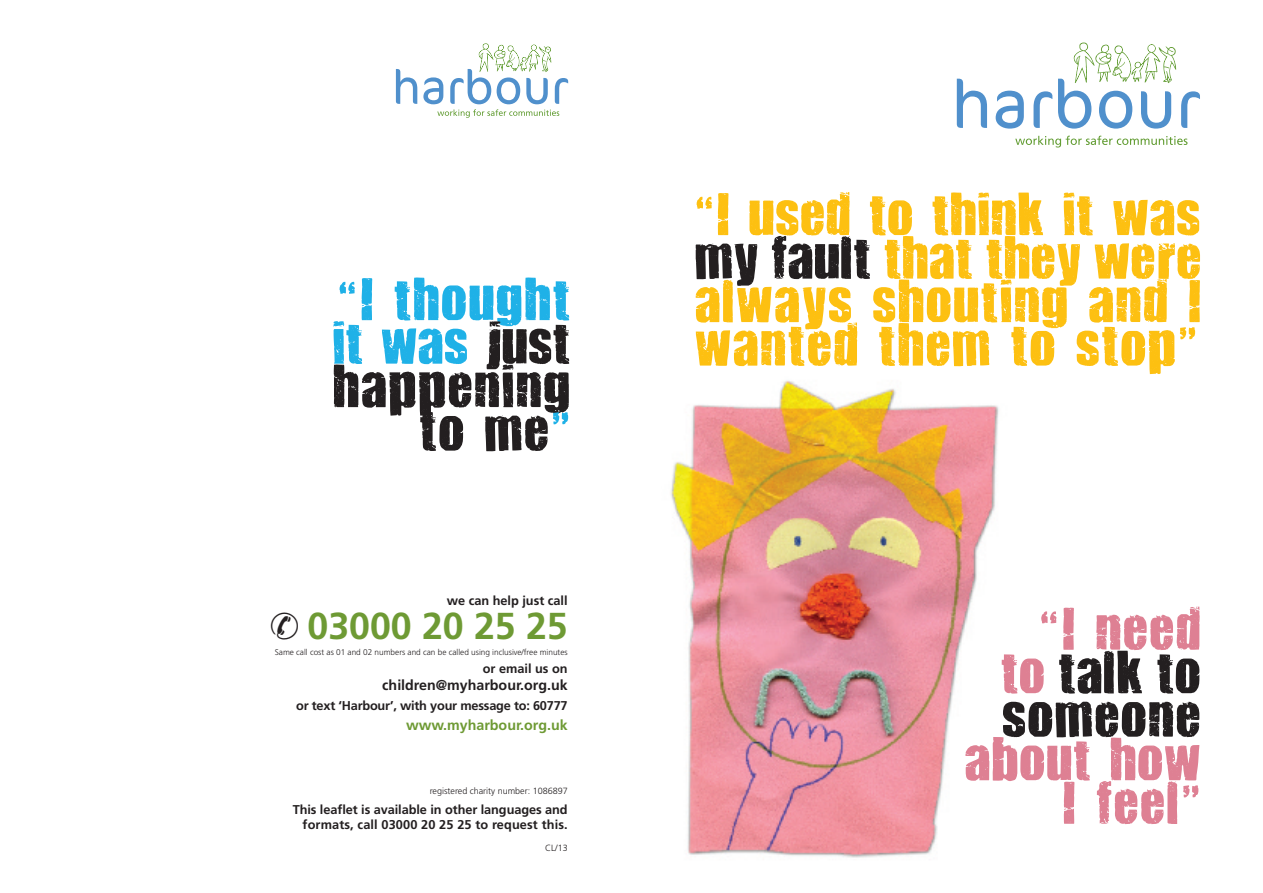
<style>
.page{position:relative;width:1263px;height:893px;background:#fff}
.page>*{position:absolute;margin:0;border:0;box-sizing:border-box;transform-origin:0 0}
.t1{font:58.5px/43.5px "Pikelet Clean";color:#fdc011;text-align:justify}
.t2{font:58.5px/43.5px "Pikelet Clean";color:#231f20;text-align:right}
.t3{font:58.5px/43.5px "Pikelet Clean";letter-spacing:-.01em;color:#de8093;text-align:right}
.t4{font:700 37.5px "Frutiger";color:#6e9a34}
.t5{font:700 14.25px "Frutiger";color:#231f20}
.t6{font:700 14.25px "Frutiger";color:#6e9a34}
.t7{font:700 12.75px/15.3px "Frutiger";letter-spacing:-.005em;color:#231f20;text-align:right}
.t8{font:300 9px "Frutiger";color:#231f20}
.t9{font:300 8.25px "Frutiger";color:#231f20}
.s1{color:#1fb1e7}
.s2{color:#231f20}
.s3{color:#de8093}
</style>
<div class="page">
<img style="left:671px;top:380px;width:328px;height:478px">
<svg style="left:1015px;top:136px;width:172px;height:12px"></svg>
<svg style="left:957px;top:79px;width:30px;height:49px"></svg>
<svg style="left:996px;top:91px;width:28px;height:38px"></svg>
<svg style="left:1033px;top:91px;width:19px;height:37px"></svg>
<svg style="left:1058px;top:43px;width:142px;height:86px"></svg>
<svg style="left:396px;top:69px;width:21px;height:35px"></svg>
<svg style="left:423px;top:43px;width:145px;height:75px"></svg>
<h1 class="t2" style="left:332px;top:279px;width:241px"><span class="s1">“I thought it was</span> just happening to me<span class="s1">”</span></h1>
<p class="t7" style="left:447px;top:594px;width:122px">we can help just call</p>
<h2 class="t4" style="left:270px;top:611px;width:299px"><span class="s2">✆</span> 03000 20 25 25</h2>
<p class="t9" style="left:275px;top:649px;width:294px">Same call cost as 01 and 02 numbers and can be called using inclusive/free minutes</p>
<p class="t7" style="left:483px;top:662px;width:86px">or email us on</p>
<p class="t5" style="left:382px;top:679px;width:187px">children@myharbour.org.uk</p>
<p class="t7" style="left:296px;top:699px;width:273px">or text ‘Harbour’, with your message to: 60777</p>
<p class="t6" style="left:406px;top:720px;width:163px">www.myharbour.org.uk</p>
<p class="t8" style="left:430px;top:787px;width:140px">registered charity number: 1086897</p>
<p class="t7" style="left:293px;top:803px;width:276px">This leaflet is available in other languages and formats, call 03000 20 25 25 to request this.</p>
<p class="t8" style="left:545px;top:844px;width:24px">CL/13</p>
<h1 class="t1" style="left:694px;top:194px;width:510px">“I used to think it was <span class="s2">my fault</span> that they were always shouting and I wanted them to stop”</h1>
<h1 class="t2" style="left:1000px;top:608px;width:203px;text-align:justify;text-indent:39px"><span class="s3">“I need to</span> talk to someone</h1>
<h1 class="t3" style="left:964px;top:739px;width:239px">about how<br>I feel”</h1>
</div>
